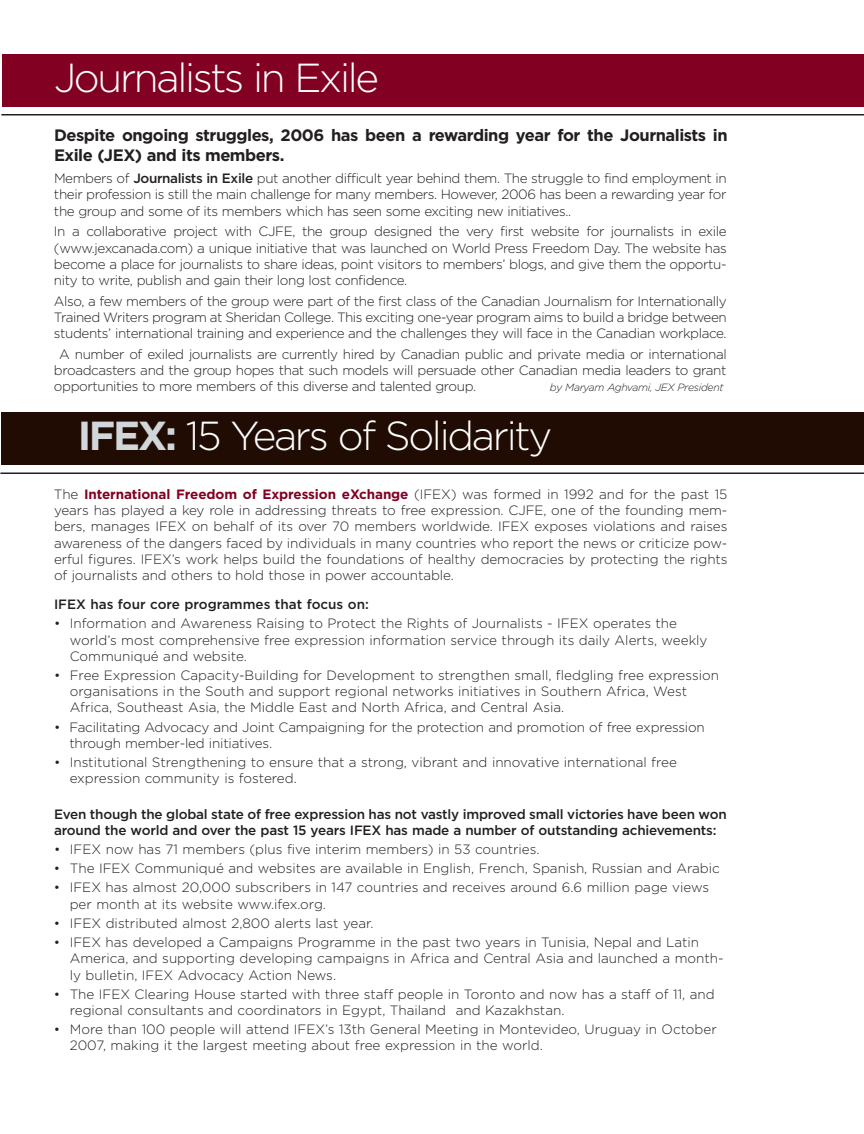
<style>
.page{position:relative;width:864px;height:1134px;background:#fff}
.page>*{position:absolute;margin:0;border:0;box-sizing:border-box;transform-origin:0 0}
.t1{font:300 40.5px "Gotham";letter-spacing:-.055em;color:#fff}
.t2{font:700 16.5px/19.8px "Gotham";letter-spacing:-.03em;color:#231f20}
.t3{font:300 13.5px/16.2px "Gotham";color:#231f20}
.t4{font:500 13.5px/16.2px "Gotham";letter-spacing:-.015em;color:#231f20}
.t5{font:italic 300 10.5px "Gotham";letter-spacing:-.03em;color:#231f20}
.s1{font-weight:500}
.s2{font-weight:700;color:#d1d6db}
.s3{font-weight:700;color:#820123}
</style>
<div class="page">
<hr style="left:1px;top:114px;width:863px;height:2px;background:#231f20">
<div style="left:2px;top:54px;width:862px;height:52px;background:#820123"></div>
<hr style="left:0;top:472px;width:864px;height:2px;background:#231f20">
<div style="left:1px;top:412px;width:863px;height:53px;background:#210c03"></div>
<h1 class="t1" style="left:54px;top:54px;width:327px">Journalists in Exile</h1>
<p class="t2" style="left:54px;top:126px;width:675px">Despite ongoing struggles, 2006 has been a rewarding year for the Journalists in<br>Exile (JEX) and its members.</p>
<p class="t3" style="left:54px;top:170px;width:674px;text-align:justify">Members of <span class="s1">Journalists in Exile</span> put another difficult year behind them. The struggle to find employment in their profession is still the main challenge for many members. However, 2006 has been a rewarding year for the group and some of its members which has seen some exciting new initiatives..</p>
<p class="t3" style="left:54px;top:224px;width:674px;text-align:justify">In a collaborative project with CJFE, the group designed the very first website for journalists in exile (www.jexcanada.com) a unique initiative that was launched on World Press Freedom Day. The website has become a place for journalists to share ideas, point visitors to members’ blogs, and give them the opportu&shy;nity to write, publish and gain their long lost confidence.</p>
<p class="t3" style="left:54px;top:293px;width:674px;text-align:justify">Also, a few members of the group were part of the first class of the Canadian Journalism for Internationally Trained Writers program at Sheridan College. This exciting one-year program aims to build a bridge between students’ international training and experience and the challenges they will face in the Canadian workplace.</p>
<p class="t3" style="left:54px;top:346px;width:674px;text-align:justify;text-indent:5px">A number of exiled journalists are currently hired by Canadian public and private media or international broadcasters and the group hopes that such models will persuade other Canadian media leaders to grant opportunities to more members of this diverse and talented group.</p>
<p class="t5" style="left:550px;top:381px;width:175px">by Maryam Aghvami, JEX President</p>
<h1 class="t1" style="left:78px;top:413px;width:476px"><span class="s2">IFEX:</span> 15 Years of Solidarity</h1>
<p class="t3" style="left:54px;top:486px;width:675px;text-align:justify">The <span class="s3">International Freedom of Expression eXchange</span> (IFEX) was formed in 1992 and for the past 15 years has played a key role in addressing threats to free expression. CJFE, one of the founding mem&shy;bers, manages IFEX on behalf of its over 70 members worldwide. IFEX exposes violations and raises awareness of the dangers faced by individuals in many countries who report the news or criticize pow&shy;erful figures. IFEX’s work helps build the foundations of healthy democracies by protecting the rights of journalists and others to hold those in power accountable.</p>
<p class="t4" style="left:54px;top:596px;width:316px">IFEX has four core programmes that focus on:</p>
<p class="t3" style="left:70px;top:616px;width:639px;text-indent:-16px">• Information and Awareness Raising to Protect the Rights of Journalists - IFEX operates the world’s most comprehensive free expression information service through its daily Alerts, weekly<br>Communiqué and website.</p>
<p class="t3" style="left:70px;top:667px;width:651px;text-indent:-16px">• Free Expression Capacity-Building for Development to strengthen small, fledgling free expression organisations in the South and support regional networks initiatives in Southern Africa, West<br>Africa, Southeast Asia, the Middle East and North Africa, and Central Asia.</p>
<p class="t3" style="left:69px;top:719px;width:637px;text-indent:-15px">• Facilitating Advocacy and Joint Campaigning for the protection and promotion of free expression through member-led initiatives.</p>
<p class="t3" style="left:70px;top:754px;width:609px;text-indent:-16px">• Institutional Strengthening to ensure that a strong, vibrant and innovative international free expression community is fostered.</p>
<p class="t4" style="left:54px;top:806px;width:674px">Even though the global state of free expression has not vastly improved small victories have been won around the world and over the past 15 years IFEX has made a number of outstanding achievements:</p>
<p class="t3" style="left:54px;top:841px;width:487px">• IFEX now has 71 members (plus five interim members) in 53 countries.</p>
<p class="t3" style="left:54px;top:861px;width:667px">• The IFEX Communiqué and websites are available in English, French, Spanish, Russian and Arabic</p>
<p class="t3" style="left:70px;top:880px;width:641px;text-indent:-16px">• IFEX has almost 20,000 subscribers in 147 countries and receives around 6.6 million page views per month at its website www.ifex.org.</p>
<p class="t3" style="left:54px;top:915px;width:321px">• IFEX distributed almost 2,800 alerts last year.</p>
<p class="t3" style="left:70px;top:934px;width:656px;text-indent:-16px">• IFEX has developed a Campaigns Programme in the past two years in Tunisia, Nepal and Latin<br>America, and supporting developing campaigns in Africa and Central Asia and launched a month&shy;ly bulletin, IFEX Advocacy Action News.</p>
<p class="t3" style="left:70px;top:986px;width:646px;text-indent:-16px">• The IFEX Clearing House started with three staff people in Toronto and now has a staff of 11, and regional consultants and coordinators in Egypt, Thailand and Kazakhstan.</p>
<p class="t3" style="left:70px;top:1021px;width:649px;text-indent:-16px">• More than 100 people will attend IFEX’s 13th General Meeting in Montevideo, Uruguay in October<br>2007, making it the largest meeting about free expression in the world.</p>
</div>
